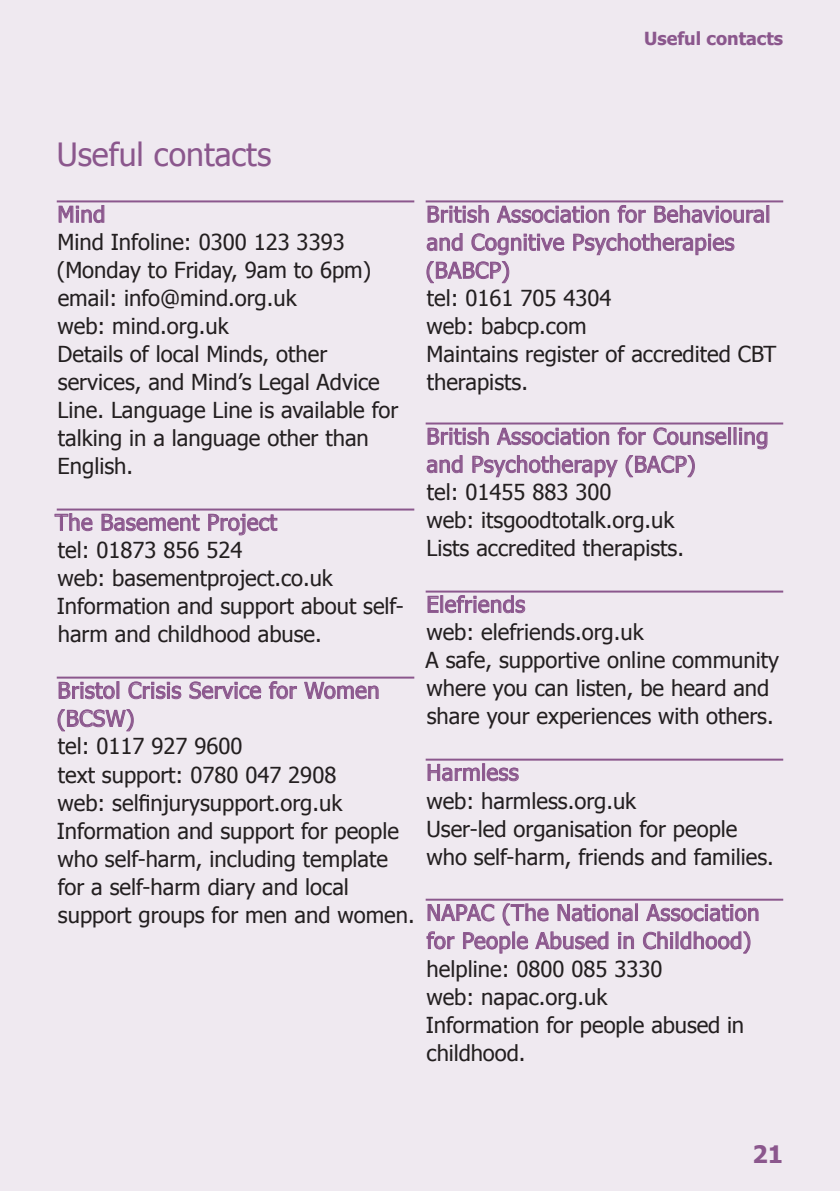
<style>
.page{position:relative;width:840px;height:1191px;background:#fff}
.page>*{position:absolute;margin:0;border:0;box-sizing:border-box;transform-origin:0 0}
.t1{font:32px "Tahoma";color:#8b578d}
.t2{font:700 24px "Tahoma";color:#8b578d}
.t3{font:22px/28px "Tahoma";color:#231f20}
.t4{font:22px/28px "Tahoma";letter-spacing:.02em;color:#8b578d}
.t5{font:700 18px "Tahoma";color:#8b578d}
</style>
<div class="page">
<div style="left:0;top:0;width:839px;height:1191px;background:#efe9f0"></div>
<hr style="left:57px;top:200px;width:357px;height:2px;background:#8b578d">
<hr style="left:57px;top:508px;width:357px;height:2px;background:#8b578d">
<hr style="left:57px;top:676px;width:357px;height:2px;background:#8b578d">
<svg style="left:59px;top:205px;width:45px;height:18px"></svg>
<svg style="left:54px;top:513px;width:39px;height:18px"></svg>
<svg style="left:101px;top:514px;width:99px;height:17px"></svg>
<svg style="left:208px;top:513px;width:69px;height:22px"></svg>
<svg style="left:59px;top:682px;width:56px;height:17px"></svg>
<div style="left:116px;top:681px;width:3px;height:18px;border:1px solid #8b578d"></div>
<svg style="left:128px;top:681px;width:53px;height:18px"></svg>
<svg style="left:189px;top:681px;width:72px;height:18px"></svg>
<svg style="left:268px;top:681px;width:29px;height:18px"></svg>
<svg style="left:304px;top:682px;width:74px;height:17px"></svg>
<svg style="left:57px;top:709px;width:77px;height:22px"></svg>
<hr style="left:425px;top:200px;width:357px;height:2px;background:#8b578d">
<hr style="left:425px;top:422px;width:357px;height:2px;background:#8b578d">
<hr style="left:425px;top:590px;width:357px;height:2px;background:#8b578d">
<hr style="left:425px;top:758px;width:357px;height:2px;background:#8b578d">
<hr style="left:425px;top:898px;width:357px;height:2px;background:#8b578d">
<svg style="left:427px;top:205px;width:61px;height:18px"></svg>
<svg style="left:496px;top:206px;width:113px;height:17px"></svg>
<svg style="left:617px;top:205px;width:28px;height:18px"></svg>
<svg style="left:654px;top:205px;width:114px;height:18px"></svg>
<svg style="left:426px;top:233px;width:36px;height:18px"></svg>
<svg style="left:471px;top:233px;width:93px;height:22px"></svg>
<svg style="left:573px;top:233px;width:161px;height:22px"></svg>
<svg style="left:426px;top:261px;width:83px;height:22px"></svg>
<svg style="left:427px;top:427px;width:61px;height:18px"></svg>
<svg style="left:496px;top:428px;width:113px;height:17px"></svg>
<svg style="left:617px;top:427px;width:28px;height:18px"></svg>
<svg style="left:653px;top:427px;width:73px;height:18px"></svg>
<div style="left:727px;top:427px;width:3px;height:18px;border:1px solid #8b578d"></div>
<svg style="left:738px;top:428px;width:29px;height:21px"></svg>
<svg style="left:426px;top:455px;width:36px;height:18px"></svg>
<svg style="left:472px;top:455px;width:145px;height:22px"></svg>
<svg style="left:625px;top:455px;width:69px;height:22px"></svg>
<svg style="left:427px;top:596px;width:11px;height:17px"></svg>
<div style="left:440px;top:595px;width:3px;height:18px;border:1px solid #8b578d"></div>
<svg style="left:444px;top:595px;width:81px;height:18px"></svg>
<svg style="left:427px;top:763px;width:91px;height:18px"></svg>
<svg style="left:427px;top:903px;width:67px;height:18px"></svg>
<svg style="left:502px;top:903px;width:46px;height:22px"></svg>
<svg style="left:557px;top:904px;width:75px;height:17px"></svg>
<div style="left:634px;top:903px;width:3px;height:18px;border:1px solid #8b578d"></div>
<svg style="left:646px;top:904px;width:112px;height:17px"></svg>
<svg style="left:426px;top:931px;width:28px;height:18px"></svg>
<svg style="left:463px;top:931px;width:65px;height:22px"></svg>
<svg style="left:535px;top:931px;width:73px;height:18px"></svg>
<svg style="left:618px;top:932px;width:15px;height:17px"></svg>
<svg style="left:642px;top:931px;width:30px;height:18px"></svg>
<div style="left:675px;top:931px;width:3px;height:18px;border:1px solid #8b578d"></div>
<svg style="left:680px;top:931px;width:70px;height:22px"></svg>
<p class="t5" style="left:643px;top:26px;width:140px">Useful contacts</p>
<h1 class="t1" style="left:57px;top:133px;width:216px">Useful contacts</h1>
<p class="t4" style="left:57px;top:199px;width:49px">Mind</p>
<p class="t3" style="left:57px;top:227px;width:343px">Mind Infoline: 0300 123 3393 (Monday to Friday, 9am to 6pm) email: info@mind.org.uk<br>web: mind.org.uk<br>Details of local Minds, other services, and Mind’s Legal Advice<br>Line. Language Line is available for talking in a language other than<br>English.</p>
<p class="t4" style="left:55px;top:507px;width:223px">The Basement Project</p>
<p class="t3" style="left:57px;top:535px;width:348px">tel: 01873 856 524<br>web: basementproject.co.uk<br>Information and support about self&shy;harm and childhood abuse.</p>
<p class="t4" style="left:57px;top:675px;width:324px">Bristol Crisis Service for Women (BCSW)</p>
<p class="t3" style="left:57px;top:731px;width:359px">tel: 0117 927 9600<br>text support: 0780 047 2908<br>web: selfinjurysupport.org.uk<br>Information and support for people who self-harm, including template for a self-harm diary and local support groups for men and women.</p>
<p class="t4" style="left:425px;top:199px;width:346px">British Association for Behavioural and Cognitive Psychotherapies (BABCP)</p>
<p class="t3" style="left:426px;top:283px;width:351px">tel: 0161 705 4304<br>web: babcp.com<br>Maintains register of accredited CBT therapists.</p>
<p class="t4" style="left:426px;top:421px;width:343px">British Association for Counselling and Psychotherapy (BACP)</p>
<p class="t3" style="left:426px;top:477px;width:259px">tel: 01455 883 300<br>web: itsgoodtotalk.org.uk<br>Lists accredited therapists.</p>
<p class="t4" style="left:426px;top:589px;width:100px">Elefriends</p>
<p class="t3" style="left:425px;top:617px;width:355px">web: elefriends.org.uk<br>A safe, supportive online community where you can listen, be heard and share your experiences with others.</p>
<p class="t4" style="left:426px;top:757px;width:94px">Harmless</p>
<p class="t3" style="left:426px;top:785px;width:349px">web: harmless.org.uk<br>User-led organisation for people who self-harm, friends and families.</p>
<p class="t4" style="left:426px;top:897px;width:334px">NAPAC (The National Association for People Abused in Childhood)</p>
<p class="t3" style="left:425px;top:953px;width:320px">helpline: 0800 085 3330<br>web: napac.org.uk<br>Information for people abused in childhood.</p>
<p class="t2" style="left:752px;top:1137px;width:32px">21</p>
</div>
